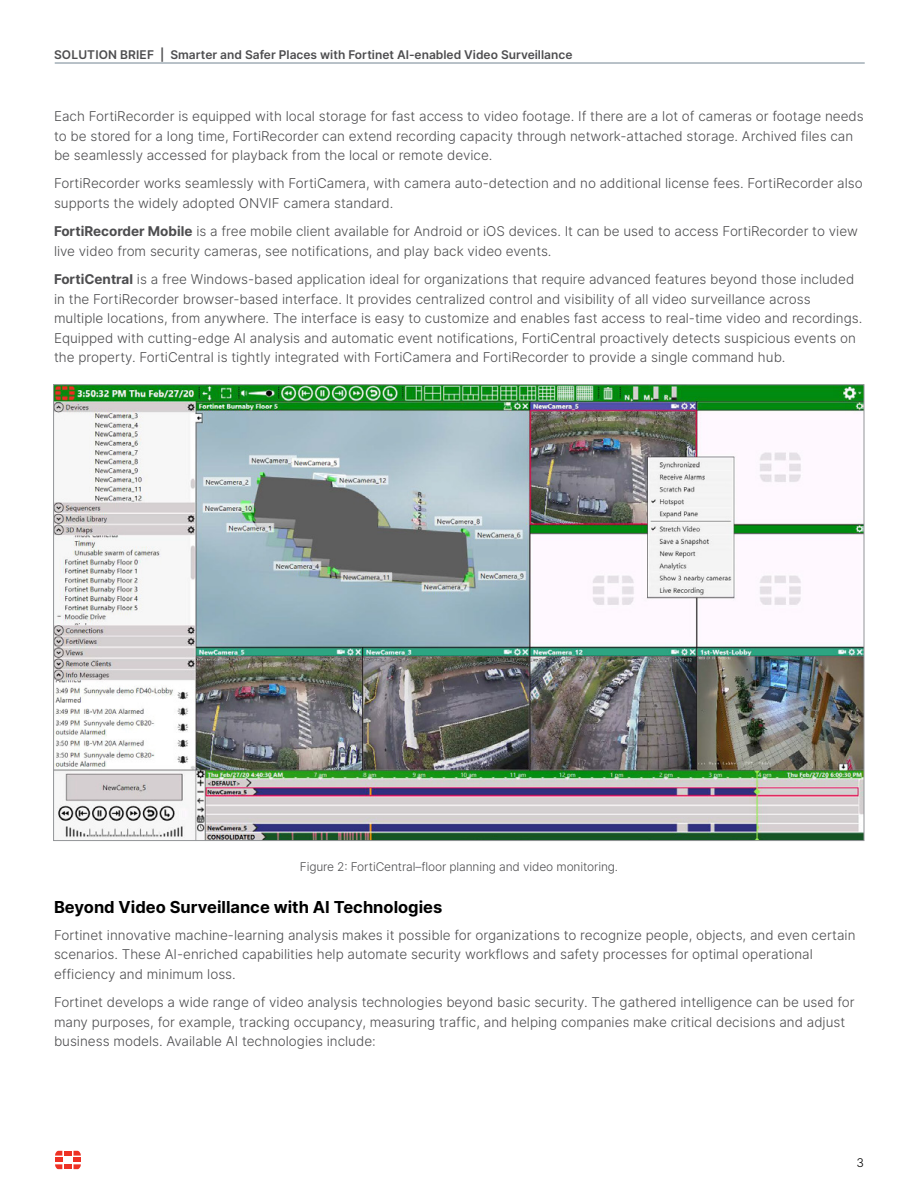
<style>
.page{position:relative;width:918px;height:1188px;background:#fff}
.page>*{position:absolute;margin:0;border:0;box-sizing:border-box;transform-origin:0 0}
.t1{font:700 16.5px "Inter";color:#000}
.t2{font:300 13.5px/19.5px "Inter";color:#4d4d4f}
.t3{font:600 12px "Inter";color:#4d4d4f}
.t4{font:300 12px "Inter";letter-spacing:-.01em;color:#4d4d4f}
.t5{font:300 12px "Inter";color:#000}
.s1{font-weight:700}
</style>
<div class="page">
<hr style="left:55px;top:63px;width:810px;height:1px;background:#738592">
<div style="left:64px;top:1151px;width:8px;height:5px;background:#ee3124"></div>
<div style="left:64px;top:1164px;width:8px;height:5px;background:#ee3124"></div>
<svg style="left:55px;top:1151px;width:7px;height:18px"></svg>
<svg style="left:74px;top:1151px;width:7px;height:18px"></svg>
<img style="left:55px;top:386px;width:807px;height:453px">
<p class="t3" style="left:54px;top:46px;width:520px">SOLUTION BRIEF | Smarter and Safer Places with Fortinet AI-enabled Video Surveillance</p>
<p class="t2" style="left:54px;top:106px;width:811px">Each FortiRecorder is equipped with local storage for fast access to video footage. If there are a lot of cameras or footage needs to be stored for a long time, FortiRecorder can extend recording capacity through network-attached storage. Archived files can be seamlessly accessed for playback from the local or remote device.</p>
<p class="t2" style="left:54px;top:174px;width:810px">FortiRecorder works seamlessly with FortiCamera, with camera auto-detection and no additional license fees. FortiRecorder also supports the widely adopted ONVIF camera standard.</p>
<p class="t2" style="left:54px;top:222px;width:806px"><span class="s1">FortiRecorder Mobile</span> is a free mobile client available for Android or iOS devices. It can be used to access FortiRecorder to view live video from security cameras, see notifications, and play back video events.</p>
<p class="t2" style="left:54px;top:269px;width:810px"><span class="s1">FortiCentral</span> is a free Windows-based application ideal for organizations that require advanced features beyond those included in the FortiRecorder browser-based interface. It provides centralized control and visibility of all video surveillance across multiple locations, from anywhere. The interface is easy to customize and enables fast access to real-time video and recordings.<br>Equipped with cutting-edge AI analysis and automatic event notifications, FortiCentral proactively detects suspicious events on the property. FortiCentral is tightly integrated with FortiCamera and FortiRecorder to provide a single command hub.</p>
<p class="t4" style="left:300px;top:859px;width:320px">Figure 2: FortiCentral–floor planning and video monitoring.</p>
<p class="t1" style="left:54px;top:895px;width:390px">Beyond Video Surveillance with AI Technologies</p>
<p class="t2" style="left:54px;top:925px;width:803px">Fortinet innovative machine-learning analysis makes it possible for organizations to recognize people, objects, and even certain scenarios. These AI-enriched capabilities help automate security workflows and safety processes for optimal operational efficiency and minimum loss.</p>
<p class="t2" style="left:54px;top:992px;width:802px">Fortinet develops a wide range of video analysis technologies beyond basic security. The gathered intelligence can be used for many purposes, for example, tracking occupancy, measuring traffic, and helping companies make critical decisions and adjust business models. Available AI technologies include:</p>
<p class="t5" style="left:856px;top:1154px;width:9px">3</p>
</div>
